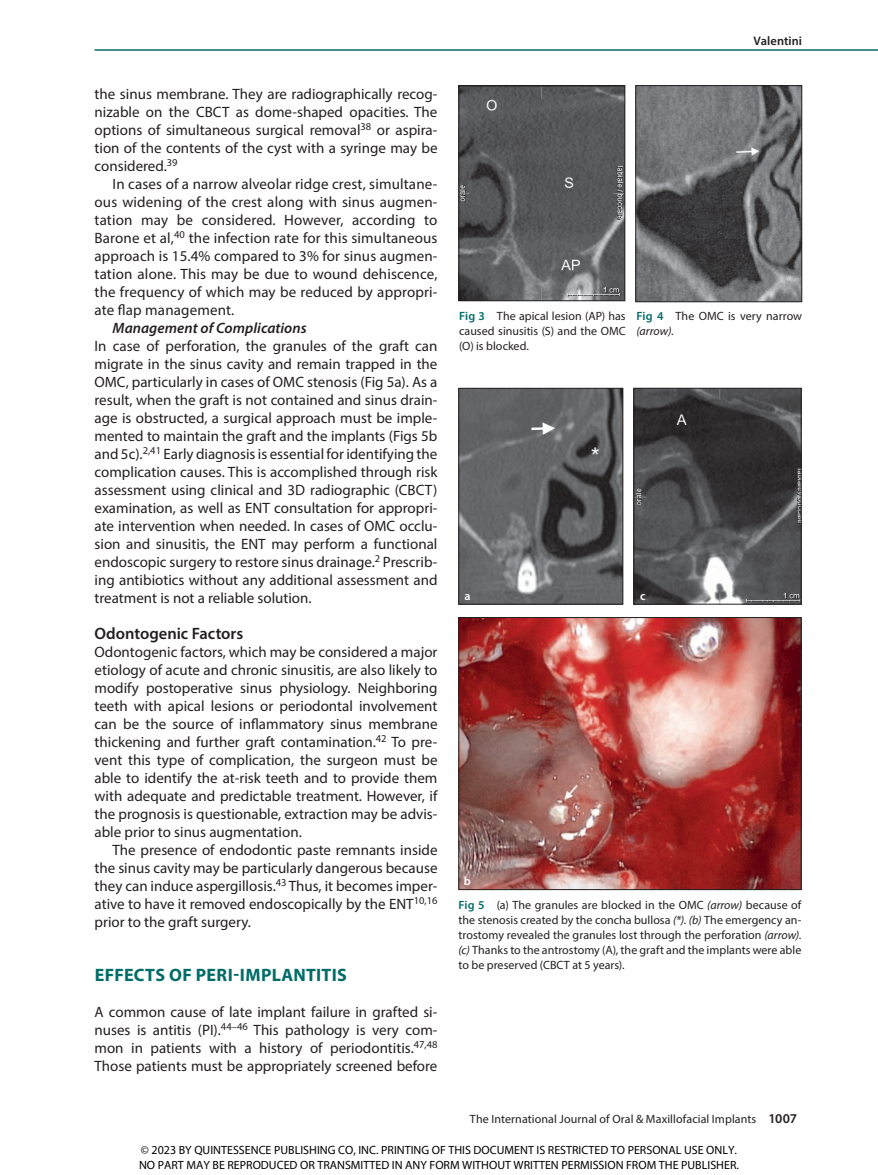
<style>
.page{position:relative;width:878px;height:1175px;background:#fff}
.page>*{position:absolute;margin:0;border:0;box-sizing:border-box;transform-origin:0 0}
.t1{font:700 18px "Myriad Pro";letter-spacing:.015em;color:#006c68}
.t2{font:600 16.5px "Myriad Pro";color:#231f20}
.t3{font:15px/18px "Myriad Pro";color:#231f20;text-align:justify}
.t4{font:italic 600 15px "Myriad Pro";letter-spacing:.005em;color:#231f20}
.t5{font:600 12.3px "Myriad Pro";letter-spacing:.005em;color:#231f20}
.t6{font:12px/15px "Myriad Pro";letter-spacing:.005em;color:#231f20;text-align:justify}
.t7{font:12px/14.4px "Myriad Pro";color:#000}
.t8{font:600 12px "Myriad Pro";color:#fff}
.s1{font-weight:600;color:#006c68}
.s2{font-style:italic}
.s3{font-weight:600;font-size:13.5px}
</style>
<div class="page">
<hr style="left:94px;top:49px;width:784px;height:2px;background:#006c68">
<img style="left:460px;top:87px;width:163px;height:212px">
<div style="left:458px;top:85px;width:167px;height:216px;border:1px solid #231f20"></div>
<img style="left:637px;top:87px;width:163px;height:213px">
<div style="left:635px;top:85px;width:167px;height:217px;border:1px solid #231f20"></div>
<img style="left:460px;top:390px;width:161px;height:212px">
<div style="left:458px;top:388px;width:165px;height:216px;border:1px solid #231f20"></div>
<img style="left:460px;top:619px;width:339px;height:269px">
<div style="left:458px;top:617px;width:343px;height:273px;border:1px solid #231f20"></div>
<img style="left:635px;top:390px;width:164px;height:212px">
<div style="left:633px;top:388px;width:168px;height:216px;border:1px solid #231f20"></div>
<p class="t3" style="left:94px;top:85px;width:344px">the sinus membrane. They are radiographically recog&shy;nizable on the CBCT as dome-shaped opacities. The options of simultaneous surgical removal<sup>38</sup> or aspira&shy;tion of the contents of the cyst with a syringe may be considered.<sup>39</sup></p>
<p class="t3" style="left:95px;top:175px;width:344px;text-indent:18px">In cases of a narrow alveolar ridge crest, simultane&shy;ous widening of the crest along with sinus augmen&shy;tation may be considered. However, according to Barone et al,<sup>40</sup> the infection rate for this simultaneous approach is 15.4% compared to 3% for sinus augmen&shy;tation alone. This may be due to wound dehiscence, the frequency of which may be reduced by appropri&shy;ate flap management.</p>
<p class="t4" style="left:113px;top:318px;width:196px">Management of Complications</p>
<p class="t3" style="left:94px;top:337px;width:344px">In case of perforation, the granules of the graft can migrate in the sinus cavity and remain trapped in the OMC, particularly in cases of OMC stenosis (Fig 5a). As a result, when the graft is not contained and sinus drain&shy;age is obstructed, a surgical approach must be imple&shy;mented to maintain the graft and the implants (Figs 5b and 5c).<sup>2,41</sup> Early diagnosis is essential for identifying the complication causes. This is accomplished through risk assessment using clinical and 3D radiographic (CBCT) examination, as well as ENT consultation for appropri&shy;ate intervention when needed. In cases of OMC occlu&shy;sion and sinusitis, the ENT may perform a functional endoscopic surgery to restore sinus drainage.<sup>2</sup> Prescrib&shy;ing antibiotics without any additional assessment and treatment is not a reliable solution.</p>
<p class="t2" style="left:94px;top:623px;width:150px">Odontogenic Factors</p>
<p class="t3" style="left:94px;top:643px;width:344px">Odontogenic factors, which may be considered a major etiology of acute and chronic sinusitis, are also likely to modify postoperative sinus physiology. Neighboring teeth with apical lesions or periodontal involvement can be the source of inflammatory sinus membrane thickening and further graft contamination.<sup>42</sup> To pre&shy;vent this type of complication, the surgeon must be able to identify the at-risk teeth and to provide them with adequate and predictable treatment. However, if the prognosis is questionable, extraction may be advis&shy;able prior to sinus augmentation.</p>
<p class="t3" style="left:94px;top:841px;width:344px;text-indent:18px">The presence of endodontic paste remnants inside the sinus cavity may be particularly dangerous because they can induce aspergillosis.<sup>43</sup> Thus, it becomes imper&shy;ative to have it removed endoscopically by the ENT<sup>10,16 </sup>prior to the graft surgery.</p>
<p class="t1" style="left:95px;top:963px;width:254px">EFFECTS OF PERI-IMPLANTITIS</p>
<p class="t3" style="left:94px;top:1003px;width:344px">A common cause of late implant failure in grafted si&shy;nuses is antitis (PI).<sup>44–46</sup> This pathology is very com&shy;mon in patients with a history of periodontitis.<sup>47,48<br></sup>Those patients must be appropriately screened before</p>
<p class="t5" style="left:753px;top:33px;width:50px">Valentini</p>
<p class="t6" style="left:459px;top:308px;width:168px"><span class="s1">Fig 3</span> The apical lesion (AP) has caused sinusitis (S) and the OMC (O) is blocked.</p>
<p class="t6" style="left:636px;top:308px;width:167px"><span class="s1">Fig 4</span> The OMC is very narrow <span class="s2">(arrow)</span>.</p>
<p class="t8" style="left:464px;top:588px;width:8px">a</p>
<p class="t8" style="left:640px;top:588px;width:7px">c</p>
<p class="t8" style="left:464px;top:873px;width:9px">b</p>
<p class="t6" style="left:458px;top:897px;width:344px"><span class="s1">Fig 5</span> (a) The granules are blocked in the OMC <span class="s2">(arrow)</span> because of the stenosis created by the concha bullosa <span class="s2">(*)</span>. <span class="s2">(b)</span> The emergency an&shy;trostomy revealed the granules lost through the perforation <span class="s2">(arrow)</span>. <span class="s2">(c)</span> Thanks to the antrostomy (A), the graft and the implants were able to be preserved (CBCT at 5 years).</p>
<p class="t6" style="left:470px;top:1111px;width:328px">The International Journal of Oral &amp; Maxillofacial Implants <span class="s3">1007</span></p>
<p class="t7" style="left:139px;top:1142px;width:601px">© 2023 BY QUINTESSENCE PUBLISHING CO, INC. PRINTING OF THIS DOCUMENT IS RESTRICTED TO PERSONAL USE ONLY.<br>NO PART MAY BE REPRODUCED OR TRANSMITTED IN ANY FORM WITHOUT WRITTEN PERMISSION FROM THE PUBLISHER.</p>
</div>
